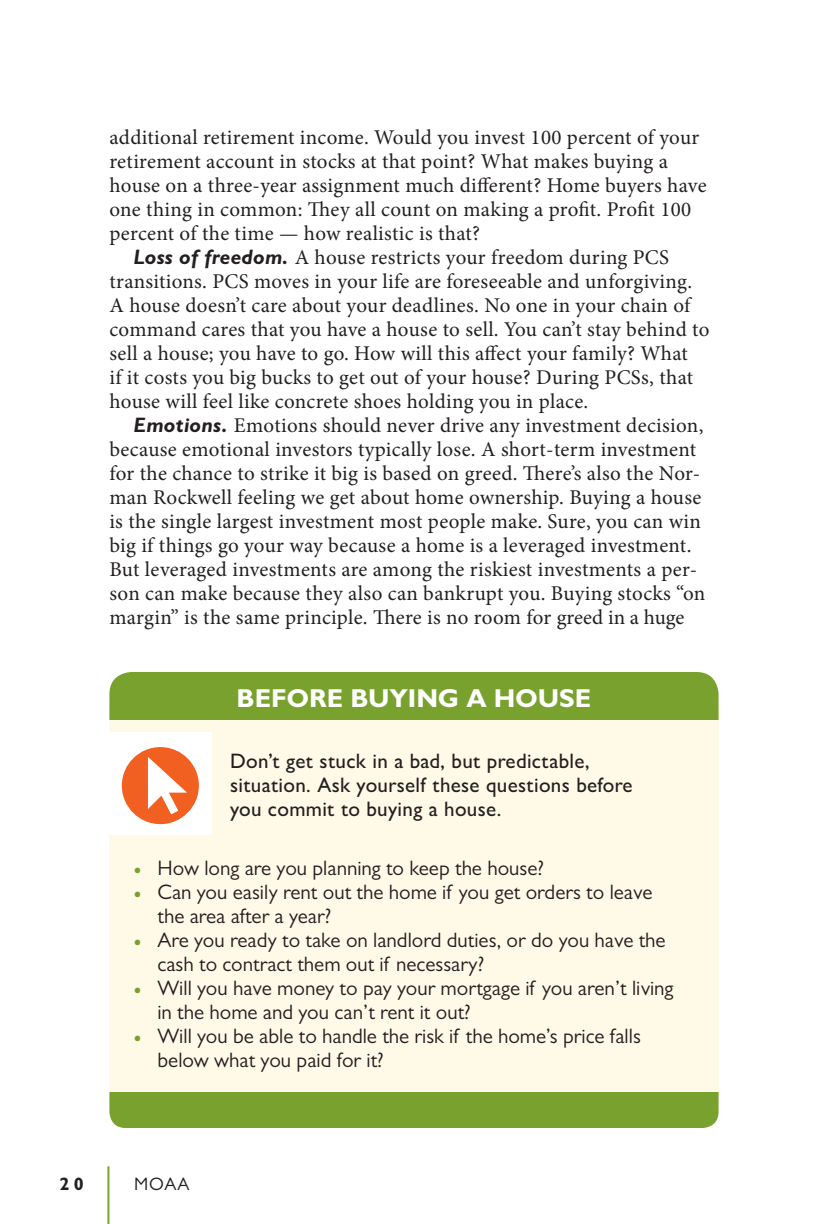
<style>
.page{position:relative;width:828px;height:1224px;background:#fff}
.page>*{position:absolute;margin:0;border:0;box-sizing:border-box;transform-origin:0 0}
.Table__Head{font:700 26px "Gill Sans MT Pro";color:#fff}
.t1{font:21px/24px "Minion Pro";letter-spacing:.01em;color:#231f20}
.Boxed_copy{font:21px/24px "Gill Sans MT Pro";color:#231f20}
.t2{font:500 21px/24px "Gill Sans MT Pro";letter-spacing:.015em;color:#231f20}
.t3{font:18px "Gill Sans MT Pro";color:#231f20}
.t4{font:700 18px "Gill Sans MT Pro";color:#231f20}
.s1{font-family:"Gill Sans MT Pro";font-weight:700;font-style:italic}
.s2{font-family:"Minion Pro";color:#78a22d}
</style>
<div class="page">
<hr style="left:107px;top:1166px;width:2px;height:58px;background:#78a22d">
<div style="left:109px;top:706px;width:610px;height:398px;background:#fefae7"></div>
<div style="left:109px;top:672px;width:610px;height:48px;background:#78a22d"></div>
<div style="left:109px;top:1092px;width:610px;height:36px;background:#78a22d"></div>
<div style="left:109px;top:732px;width:103px;height:103px;background:#fff"></div>
<div style="left:122px;top:747px;width:77px;height:77px;background:#f26021;border-radius:50%"></div>
<svg style="left:148px;top:757px;width:39px;height:57px"></svg>
<p class="t1" style="left:109px;top:125px;width:599px">additional retirement income. Would you invest 100 percent of your retirement account in stocks at that point? What makes buying a house on a three-year assignment much different? Home buyers have one thing in common: They all count on making a profit. Profit 100 percent of the time — how realistic is that?</p>
<p class="t1" style="left:109px;top:245px;width:602px;text-indent:24px"><span class="s1">Loss of freedom.</span> A house restricts your freedom during PCS transitions. PCS moves in your life are foreseeable and unforgiving.<br>A house doesn’t care about your deadlines. No one in your chain of command cares that you have a house to sell. You can’t stay behind to sell a house; you have to go. How will this affect your family? What<br>if it costs you big bucks to get out of your house? During PCSs, that house will feel like concrete shoes holding you in place.</p>
<p class="t1" style="left:109px;top:413px;width:597px;text-indent:24px"><span class="s1">Emotions.</span> Emotions should never drive any investment decision, because emotional investors typically lose. A short-term investment for the chance to strike it big is based on greed. There’s also the Nor&shy;man Rockwell feeling we get about home ownership. Buying a house is the single largest investment most people make. Sure, you can win big if things go your way because a home is a leveraged investment.<br>But leveraged investments are among the riskiest investments a per&shy;son can make because they also can bankrupt you. Buying stocks “on margin” is the same principle. There is no room for greed in a huge</p>
<p class="Table__Head" style="left:237px;top:683px;width:356px">BEFORE BUYING A HOUSE</p>
<p class="t2" style="left:230px;top:749px;width:404px">Don’t get stuck in a bad, but predictable, situation. Ask yourself these questions before you commit to buying a house.</p>
<p class="Boxed_copy" style="left:133px;top:856px;width:412px"><span class="s2">•</span> How long are you planning to keep the house?</p>
<p class="Boxed_copy" style="left:157px;top:880px;width:497px;text-indent:-24px"><span class="s2">•</span> Can you easily rent out the home if you get orders to leave the area after a year?</p>
<p class="Boxed_copy" style="left:157px;top:928px;width:510px;text-indent:-24px"><span class="s2">•</span> Are you ready to take on landlord duties, or do you have the cash to contract them out if necessary?</p>
<p class="Boxed_copy" style="left:157px;top:976px;width:518px;text-indent:-24px"><span class="s2">•</span> Will you have money to pay your mortgage if you aren’t living in the home and you can’t rent it out?</p>
<p class="Boxed_copy" style="left:157px;top:1024px;width:485px;text-indent:-24px"><span class="s2">•</span> Will you be able to handle the risk if the home’s price falls below what you paid for it?</p>
<p class="t4" style="left:59px;top:1173px;width:26px">20</p>
<p class="t3" style="left:134px;top:1174px;width:57px">MOAA</p>
</div>
